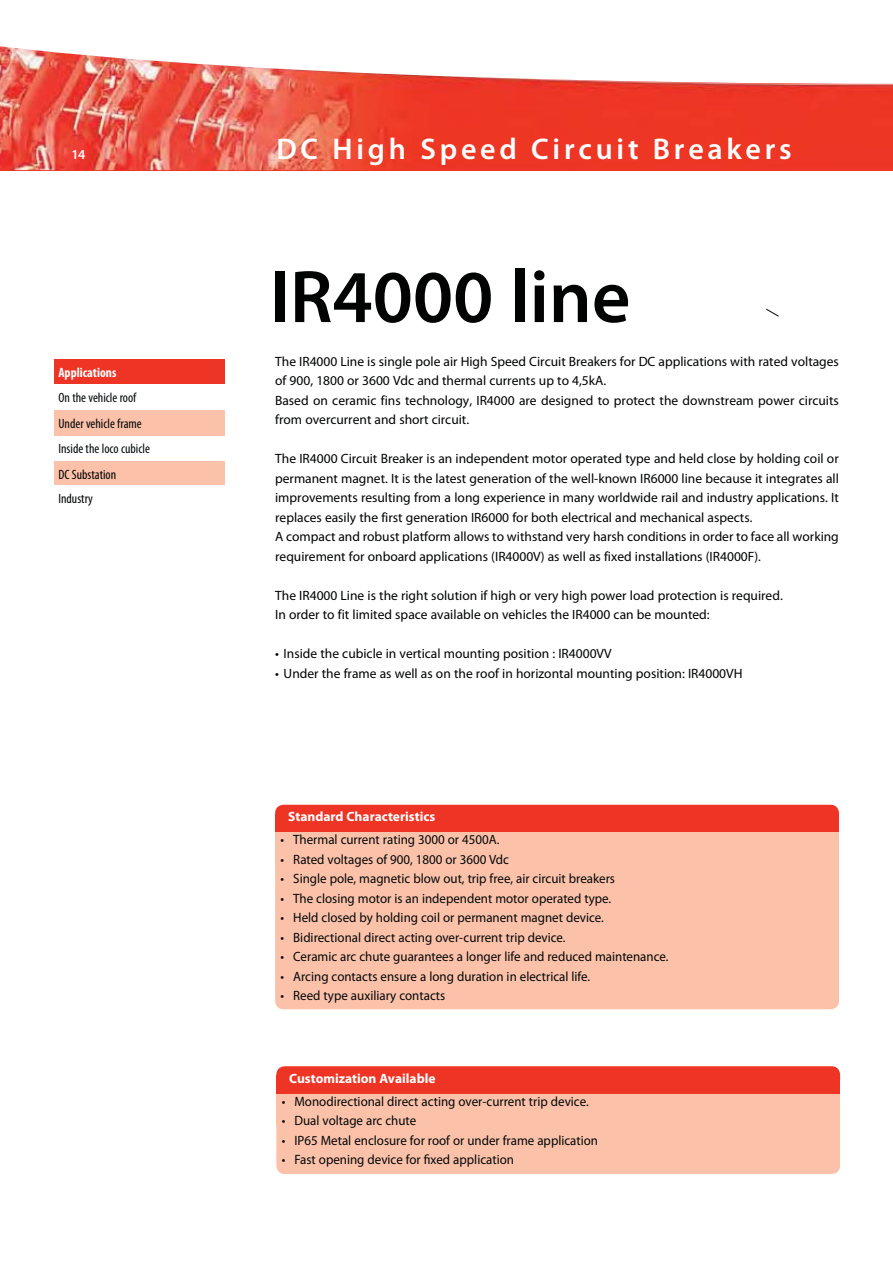
<style>
.page{position:relative;width:893px;height:1263px;background:#fff}
.page>*{position:absolute;margin:0;border:0;box-sizing:border-box;transform-origin:0 0}
.t1{font:600 75px "Myriad Pro";color:#010202}
.t2{font:600 30px "Myriad Pro";letter-spacing:.125em;color:#fff}
.t3{font:13.5px/19.5px "Myriad Pro";color:#010202}
.t4{font:13.5px "Myriad Pro";color:#040809;scale:.96 1}
.t5{font:condensed 13.5px "Myriad Pro";color:#040809}
.t6{font:700 13.5px "Myriad Pro";color:#fff}
.t7{font:condensed 13.5px/24.8px "Myriad Pro";color:#010202}
.t8{font:700 condensed 13.5px "Myriad Pro";color:#fff}
.t9{font:600 13.5px "Myriad Pro";color:#fff}
</style>
<div class="page">
<div style="left:54px;top:359px;width:170px;height:25px;background:#ee3425"></div>
<div style="left:275px;top:814px;width:564px;height:23px;background:#ee3425"></div>
<div style="left:275px;top:832px;width:564px;height:177px;background:#fbc1a9;border-radius:9px"></div>
<div style="left:275px;top:805px;width:564px;height:21px;background:#ee3425;border-radius:9px"></div>
<div style="left:275px;top:832px;width:564px;height:32px;background:#fbc1a9"></div>
<svg style="left:766px;top:309px;width:13px;height:8px"></svg>
<div style="left:54px;top:461px;width:170px;height:25px;background:#fbc1a9"></div>
<div style="left:54px;top:410px;width:170px;height:25px;background:#fbc1a9"></div>
<div style="left:276px;top:1076px;width:564px;height:22px;background:#ee3425"></div>
<div style="left:276px;top:1094px;width:564px;height:80px;background:#fbc1a9;border-radius:9px"></div>
<div style="left:276px;top:1066px;width:564px;height:22px;background:#ee3425;border-radius:9px"></div>
<div style="left:276px;top:1094px;width:564px;height:32px;background:#fbc1a9"></div>
<img style="left:0;top:84px;width:893px;height:86px">
<svg style="left:0;top:46px;width:893px;height:38px"></svg>
<p class="t9" style="left:71px;top:149px;width:15px">14</p>
<p class="t8" style="left:58px;top:364px;width:59px">Applications</p>
<p class="t5" style="left:58px;top:390px;width:79px">On the vehicle roof</p>
<p class="t5" style="left:58px;top:415px;width:85px">Under vehicle frame</p>
<p class="t5" style="left:58px;top:441px;width:93px">Inside the loco cubicle</p>
<p class="t7" style="left:58px;top:462px;width:59px">DC Substation<br>Industry</p>
<h2 class="t2" style="left:276px;top:137px;width:517px">DC High Speed Circuit Breakers</h2>
<h1 class="t1" style="left:270px;top:268px;width:362px">IR4000 line</h1>
<p class="t3" style="left:275px;top:352px;width:565px">The IR4000 Line is single pole air High Speed Circuit Breakers for DC applications with rated voltages of 900, 1800 or 3600 Vdc and thermal currents up to 4,5kA.<br>Based on ceramic fins technology, IR4000 are designed to protect the downstream power circuits from overcurrent and short circuit.</p>
<p class="t3" style="left:275px;top:450px;width:565px">The IR4000 Circuit Breaker is an independent motor operated type and held close by holding coil or permanent magnet. It is the latest generation of the well-known IR6000 line because it integrates all improvements resulting from a long experience in many worldwide rail and industry applications. It replaces easily the first generation IR6000 for both electrical and mechanical aspects.<br>A compact and robust platform allows to withstand very harsh conditions in order to face all working requirement for onboard applications (IR4000V) as well as fixed installations (IR4000F).</p>
<p class="t3" style="left:275px;top:586px;width:509px">The IR4000 Line is the right solution if high or very high power load protection is required.<br>In order to fit limited space available on vehicles the IR4000 can be mounted:</p>
<p class="t3" style="left:275px;top:645px;width:338px">• Inside the cubicle in vertical mounting position : IR4000VV</p>
<p class="t3" style="left:275px;top:664px;width:469px">• Under the frame as well as on the roof in horizontal mounting position: IR4000VH</p>
<p class="t6" style="left:288px;top:812px;width:149px">Standard Characteristics</p>
<p class="t4" style="left:280px;top:835px;width:229px">• Thermal current rating 3000 or 4500A.</p>
<p class="t4" style="left:280px;top:854px;width:239px">• Rated voltages of 900, 1800 or 3600 Vdc</p>
<p class="t4" style="left:280px;top:874px;width:350px">• Single pole, magnetic blow out, trip free, air circuit breakers</p>
<p class="t4" style="left:280px;top:893px;width:346px">• The closing motor is an independent motor operated type.</p>
<p class="t4" style="left:280px;top:913px;width:338px">• Held closed by holding coil or permanent magnet device.</p>
<p class="t4" style="left:280px;top:932px;width:298px">• Bidirectional direct acting over-current trip device.</p>
<p class="t4" style="left:280px;top:952px;width:406px">• Ceramic arc chute guarantees a longer life and reduced maintenance.</p>
<p class="t4" style="left:280px;top:971px;width:324px">• Arcing contacts ensure a long duration in electrical life.</p>
<p class="t4" style="left:280px;top:991px;width:173px">• Reed type auxiliary contacts</p>
<p class="t6" style="left:289px;top:1073px;width:148px">Customization Available</p>
<p class="t4" style="left:282px;top:1096px;width:321px">• Monodirectional direct acting over-current trip device.</p>
<p class="t4" style="left:282px;top:1116px;width:142px">• Dual voltage arc chute</p>
<p class="t4" style="left:282px;top:1135px;width:331px">• IP65 Metal enclosure for roof or under frame application</p>
<p class="t4" style="left:282px;top:1155px;width:243px">• Fast opening device for fixed application</p>
</div>
